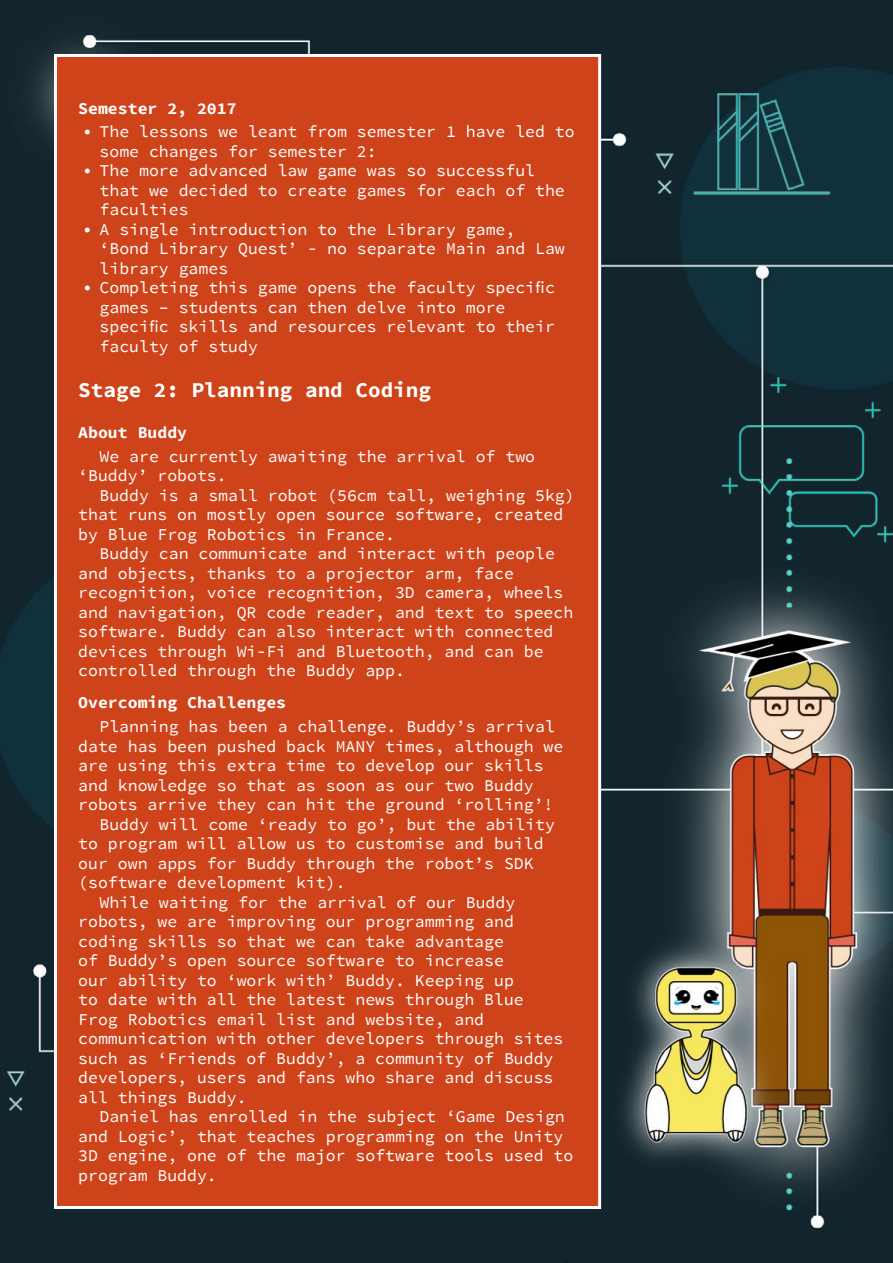
<style>
.page{position:relative;width:893px;height:1263px;background:#12252c}
.page>*{position:absolute;margin:0;border:0;box-sizing:border-box;transform-origin:0 0}
.t1{font:700 21px "Source Code Pro";color:#fff}
.t2{font:16.5px/19.5px "Source Code Pro";color:#fff}
.t3{font:700 16.5px "Source Code Pro";color:#fff}
</style>
<div class="page">
<img style="left:601px;top:61px;width:292px;height:370px">
<img style="left:0;top:431px;width:893px;height:797px">
<div style="left:56px;top:56px;width:544px;height:1151px;background:#ce431a"></div>
<div style="left:54px;top:54px;width:547px;height:1155px;border:3px solid #fff"></div>
<p class="t3" style="left:78px;top:97px;width:160px">Semester 2, 2017</p>
<p class="t2" style="left:100px;top:122px;width:477px;text-indent:-17px">• The lessons we leant from semester 1 have led to some changes for semester 2:</p>
<p class="t2" style="left:100px;top:161px;width:467px;text-indent:-17px">• The more advanced law game was so successful that we decided to create games for each of the faculties</p>
<p class="t2" style="left:100px;top:220px;width:467px;text-indent:-17px">• A single introduction to the Library game, ‘Bond Library Quest’ - no separate Main and Law library games</p>
<p class="t2" style="left:100px;top:278px;width:457px;text-indent:-17px">• Completing this game opens the faculty specific games – students can then delve into more specific skills and resources relevant to their faculty of study</p>
<p class="t1" style="left:78px;top:377px;width:354px">Stage 2: Planning and Coding</p>
<p class="t3" style="left:78px;top:422px;width:110px">About Buddy</p>
<p class="t2" style="left:78px;top:446px;width:458px;text-indent:21px">We are currently awaiting the arrival of two ‘Buddy’ robots.</p>
<p class="t2" style="left:78px;top:485px;width:498px;text-indent:21px">Buddy is a small robot (56cm tall, weighing 5kg) that runs on mostly open source software, created by Blue Frog Robotics in France.</p>
<p class="t2" style="left:78px;top:544px;width:497px;text-indent:21px">Buddy can communicate and interact with people and objects, thanks to a projector arm, face recognition, voice recognition, 3D camera, wheels and navigation, QR code reader, and text to speech software. Buddy can also interact with connected devices through Wi-Fi and Bluetooth, and can be controlled through the Buddy app.</p>
<p class="t3" style="left:78px;top:692px;width:209px">Overcoming Challenges</p>
<p class="t2" style="left:100px;top:717px;width:457px">Planning has been a challenge. Buddy’s arrival</p>
<p class="t2" style="left:78px;top:736px;width:487px">date has been pushed back MANY times, although we</p>
<p class="t2" style="left:78px;top:756px;width:467px">are using this extra time to develop our skills</p>
<p class="t2" style="left:78px;top:775px;width:457px">and knowledge so that as soon as our two Buddy</p>
<p class="t2" style="left:78px;top:795px;width:477px">robots arrive they can hit the ground ‘rolling’!</p>
<p class="t2" style="left:100px;top:814px;width:457px">Buddy will come ‘ready to go’, but the ability</p>
<p class="t2" style="left:78px;top:834px;width:467px">to program will allow us to customise and build</p>
<p class="t2" style="left:78px;top:853px;width:457px">our own apps for Buddy through the robot’s SDK</p>
<p class="t2" style="left:78px;top:873px;width:269px">(software development kit).</p>
<p class="t2" style="left:100px;top:892px;width:417px">While waiting for the arrival of our Buddy</p>
<p class="t2" style="left:78px;top:912px;width:437px">robots, we are improving our programming and</p>
<p class="t2" style="left:78px;top:931px;width:427px">coding skills so that we can take advantage</p>
<p class="t2" style="left:78px;top:951px;width:427px">of Buddy’s open source software to increase</p>
<p class="t2" style="left:78px;top:970px;width:437px">our ability to ‘work with’ Buddy. Keeping up</p>
<p class="t2" style="left:78px;top:990px;width:447px">to date with all the latest news through Blue</p>
<p class="t2" style="left:78px;top:1009px;width:407px">Frog Robotics email list and website, and</p>
<p class="t2" style="left:78px;top:1029px;width:487px">communication with other developers through sites</p>
<p class="t2" style="left:78px;top:1048px;width:477px">such as ‘Friends of Buddy’, a community of Buddy</p>
<p class="t2" style="left:78px;top:1068px;width:477px">developers, users and fans who share and discuss</p>
<p class="t2" style="left:78px;top:1087px;width:170px">all things Buddy.</p>
<p class="t2" style="left:100px;top:1107px;width:467px">Daniel has enrolled in the subject ‘Game Design</p>
<p class="t2" style="left:78px;top:1126px;width:487px">and Logic’, that teaches programming on the Unity</p>
<p class="t2" style="left:78px;top:1146px;width:497px">3D engine, one of the major software tools used to</p>
<p class="t2" style="left:78px;top:1165px;width:140px">program Buddy.</p>
</div>
